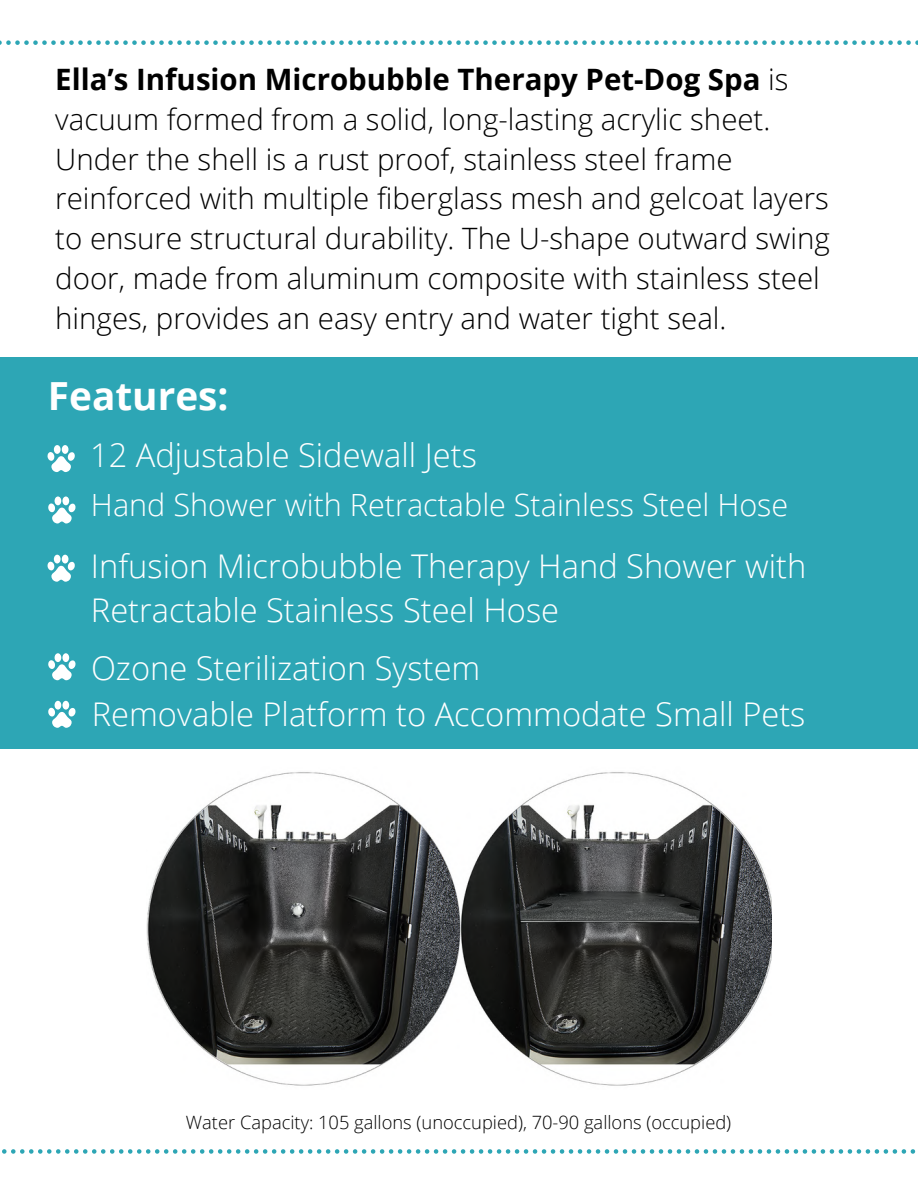
<style>
.page{position:relative;width:918px;height:1188px;background:#fff}
.page>*{position:absolute;margin:0;border:0;box-sizing:border-box;transform-origin:0 0}
.t1{font:700 38.7px "Open Sans";color:#fff}
.t2{font:300 32.7px/44.4px "Open Sans";color:#fff}
.t3{font:300 30.6px "Open Sans";color:#fff}
.t4{font:300 29.4px/39.8px "Open Sans";color:#000}
.t5{font:300 18.3px "Open Sans";color:#000}
.s1{font-weight:700}
</style>
<div class="page">
<svg style="left:0;top:40px;width:918px;height:5px"></svg>
<img style="left:146px;top:772px;width:626px;height:314px">
<div style="left:0;top:358px;width:918px;height:391px;background:#2da6b5"></div>
<div style="left:54px;top:445px;width:7px;height:9px;background:#fff;border-radius:50%"></div>
<div style="left:62px;top:445px;width:6px;height:9px;background:#fff;border-radius:50%"></div>
<svg style="left:47px;top:452px;width:28px;height:20px"></svg>
<div style="left:55px;top:497px;width:6px;height:8px;background:#fff;border-radius:50%"></div>
<div style="left:62px;top:497px;width:7px;height:8px;background:#fff;border-radius:50%"></div>
<svg style="left:48px;top:503px;width:28px;height:21px"></svg>
<div style="left:55px;top:653px;width:6px;height:9px;background:#fff;border-radius:50%"></div>
<div style="left:62px;top:653px;width:7px;height:9px;background:#fff;border-radius:50%"></div>
<svg style="left:48px;top:660px;width:28px;height:20px"></svg>
<div style="left:54px;top:555px;width:7px;height:8px;background:#fff;border-radius:50%"></div>
<div style="left:62px;top:555px;width:6px;height:8px;background:#fff;border-radius:50%"></div>
<svg style="left:47px;top:561px;width:28px;height:21px"></svg>
<div style="left:55px;top:701px;width:6px;height:9px;background:#fff;border-radius:50%"></div>
<div style="left:62px;top:701px;width:7px;height:9px;background:#fff;border-radius:50%"></div>
<svg style="left:48px;top:707px;width:28px;height:21px"></svg>
<svg style="left:2px;top:1149px;width:914px;height:5px"></svg>
<p class="t4" style="left:55px;top:59px;width:735px"><span class="s1">Ella’s Infusion Microbubble Therapy Pet-Dog Spa</span> is vacuum formed from a solid, long-lasting acrylic sheet.</p>
<p class="t4" style="left:55px;top:138px;width:776px">Under the shell is a rust proof, stainless steel frame reinforced with multiple fiberglass mesh and gelcoat layers to ensure structural durability. The U-shape outward swing door, made from aluminum composite with stainless steel hinges, provides an easy entry and water tight seal.</p>
<p class="t1" style="left:48px;top:368px;width:182px">Features:</p>
<p class="t2" style="left:90px;top:432px;width:388px">12 Adjustable Sidewall Jets</p>
<p class="t3" style="left:91px;top:483px;width:699px">Hand Shower with Retractable Stainless Steel Hose</p>
<p class="t2" style="left:91px;top:543px;width:717px">Infusion Microbubble Therapy Hand Shower with<br>Retractable Stainless Steel Hose</p>
<p class="t2" style="left:91px;top:645px;width:391px">Ozone Sterilization System</p>
<p class="t2" style="left:92px;top:691px;width:715px">Removable Platform to Accommodate Small Pets</p>
<p class="t5" style="left:186px;top:1109px;width:547px">Water Capacity: 105 gallons (unoccupied), 70-90 gallons (occupied)</p>
</div>
